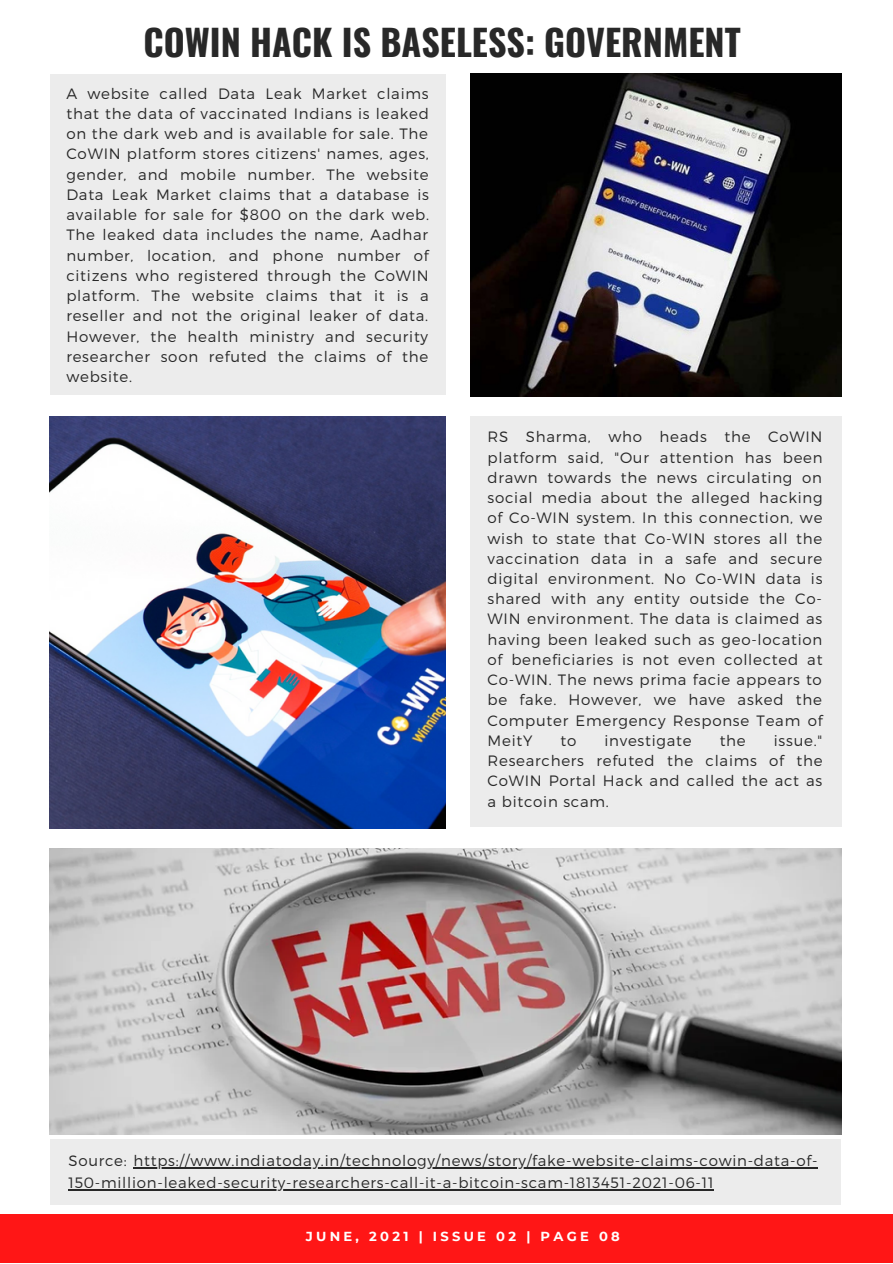
<style>
.page{position:relative;width:893px;height:1264px;background:#fff}
.page>*{position:absolute;margin:0;border:0;box-sizing:border-box;transform-origin:0 0}
.t1{font:700 36px "Oswald";color:#282828}
.t2{font:300 15px/20.2px "Montserrat";letter-spacing:.05em;color:#282828;text-align:justify}
.t3{font:700 13.05px "Montserrat";letter-spacing:.25em;color:#fff}
</style>
<div class="page">
<div style="left:0;top:1214px;width:892px;height:48px;background:#ff1616"></div>
<div style="left:50px;top:74px;width:395px;height:320px;background:#ececec"></div>
<div style="left:470px;top:416px;width:371px;height:410px;background:#ececec"></div>
<div style="left:50px;top:1139px;width:790px;height:66px;background:#ececec"></div>
<img style="left:50px;top:848px;width:791px;height:286px">
<img style="left:470px;top:74px;width:371px;height:322px">
<img style="left:50px;top:416px;width:396px;height:412px">
<hr style="left:133px;top:1167px;width:685px;height:1px;background:#282828">
<hr style="left:68px;top:1189px;width:646px;height:1px;background:#282828">
<h1 class="t1" style="left:143px;top:14px;width:598px">COWIN HACK IS BASELESS: GOVERNMENT</h1>
<p class="t2" style="left:66px;top:82px;width:364px">A website called Data Leak Market claims that the data of vaccinated Indians is leaked on the dark web and is available for sale. The CoWIN platform stores citizens' names, ages, gender, and mobile number. The website Data Leak Market claims that a database is available for sale for $800 on the dark web.<br>The leaked data includes the name, Aadhar number, location, and phone number of citizens who registered through the CoWIN platform. The website claims that it is a reseller and not the original leaker of data.<br>However, the health ministry and security researcher soon refuted the claims of the website.</p>
<p class="t2" style="left:487px;top:426px;width:336px">RS Sharma, who heads the CoWIN platform said, "Our attention has been drawn towards the news circulating on social media about the alleged hacking of Co-WIN system. In this connection, we wish to state that Co-WIN stores all the vaccination data in a safe and secure digital environment. No Co-WIN data is shared with any entity outside the Co-WIN environment. The data is claimed as having been leaked such as geo-location of beneficiaries is not even collected at Co-WIN. The news prima facie appears to be fake. However, we have asked the Computer Emergency Response Team of MeitY</p>
<p class="t2" style="left:560px;top:729px;width:17px">to</p>
<p class="t2" style="left:604px;top:729px;width:89px">investigate</p>
<p class="t2" style="left:719px;top:729px;width:28px">the</p>
<p class="t2" style="left:487px;top:729px;width:336px;text-indent:286px">issue." Researchers refuted the claims of the CoWIN Portal Hack and called the act as a bitcoin scam.</p>
<p class="t2" style="left:68px;top:1148px;width:750px;line-height:22.5px">Source: https://www.indiatoday.in/technology/news/story/fake-website-claims-cowin-data-of-<br>150-million-leaked-security-researchers-call-it-a-bitcoin-scam-1813451-2021-06-11</p>
<p class="t3" style="left:306px;top:1228px;width:315px">JUNE, 2021 | ISSUE 02 | PAGE 08</p>
</div>
